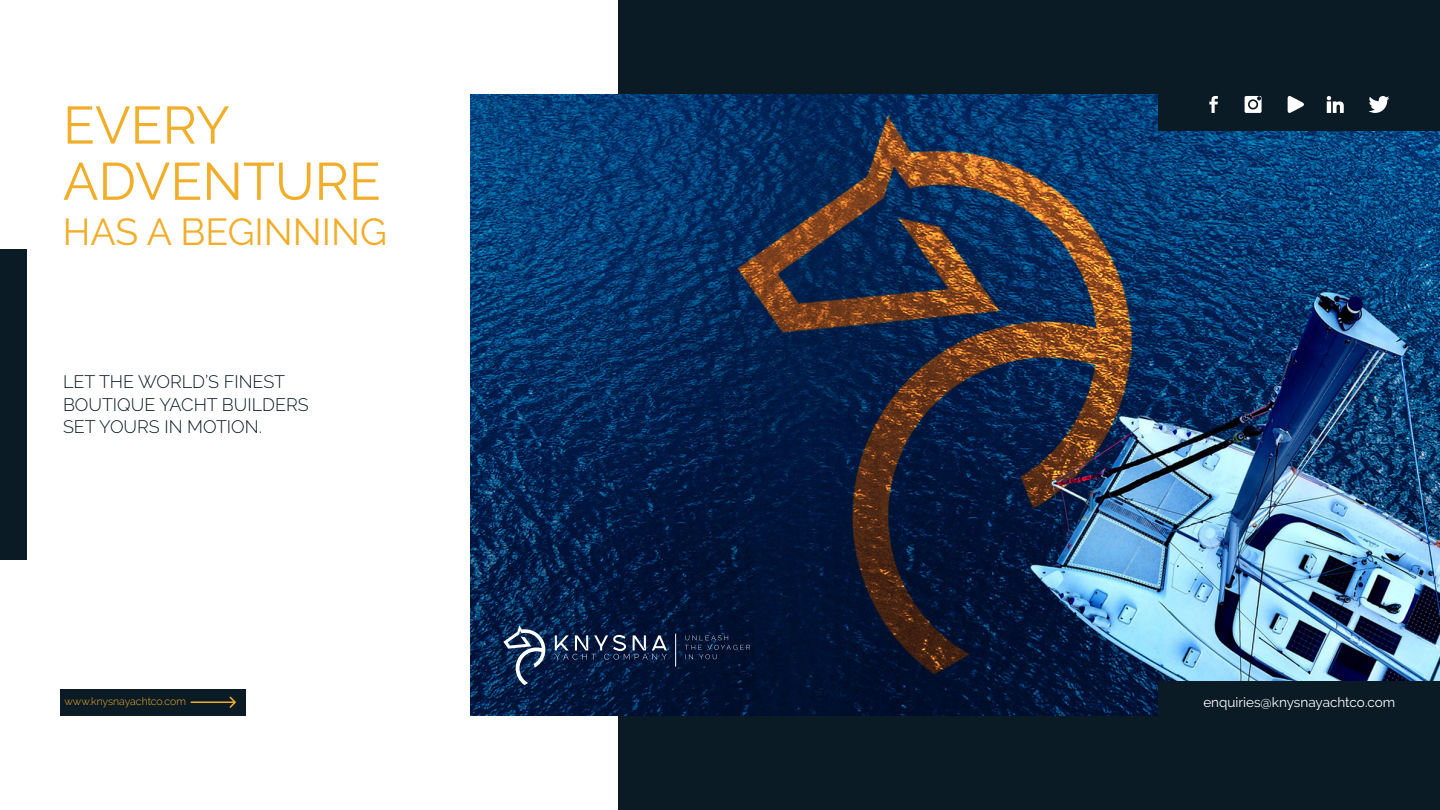
<style>
.page{position:relative;width:1440px;height:810px;background:#fff}
.page>*{position:absolute;margin:0;border:0;box-sizing:border-box;transform-origin:0 0}
.t1{font:52.5px/56.2px "Raleway";color:#f2ad29}
.t2{font:37.5px "Raleway";color:#f2ad29}
.t3{font:300 18px/22.5px "Raleway";color:#0b1b26}
.t4{font:13.5px "Raleway";color:#fff}
.t5{font:300 10.5px "Raleway";letter-spacing:-.005em;color:#f2ad29}
</style>
<div class="page">
<div style="left:619px;top:0;width:821px;height:810px;background:#0b1b26"></div>
<img style="left:470px;top:94px;width:970px;height:622px">
<div style="left:0;top:250px;width:27px;height:310px;background:#0b1b26"></div>
<svg style="left:685px;top:635px;width:65px;height:24px"></svg>
<hr style="left:675px;top:634px;width:1px;height:33px;background:#fff">
<svg style="left:555px;top:635px;width:112px;height:25px"></svg>
<svg style="left:503px;top:625px;width:45px;height:60px"></svg>
<div style="left:60px;top:689px;width:185px;height:27px;background:#0b1b26"></div>
<svg style="left:190px;top:697px;width:46px;height:11px"></svg>
<div style="left:1159px;top:86px;width:281px;height:44px;background:#0b1b26"></div>
<svg style="left:1209px;top:96px;width:9px;height:17px"></svg>
<svg style="left:1245px;top:96px;width:17px;height:17px"></svg>
<svg style="left:1288px;top:96px;width:16px;height:17px"></svg>
<svg style="left:1327px;top:96px;width:17px;height:17px"></svg>
<svg style="left:1369px;top:96px;width:20px;height:17px"></svg>
<div style="left:1159px;top:681px;width:281px;height:45px;background:#0b1b26"></div>
<h1 class="t1" style="left:63px;top:97px;width:319px">EVERY<br>ADVENTURE</h1>
<h2 class="t2" style="left:63px;top:210px;width:325px">HAS A BEGINNING</h2>
<p class="t3" style="left:63px;top:371px;width:247px">LET THE WORLD’S FINEST<br>BOUTIQUE YACHT BUILDERS<br>SET YOURS IN MOTION.</p>
<p class="t5" style="left:64px;top:696px;width:123px">www.knysnayachtco.com</p>
<p class="t4" style="left:1203px;top:695px;width:193px">enquiries@knysnayachtco.com</p>
</div>
